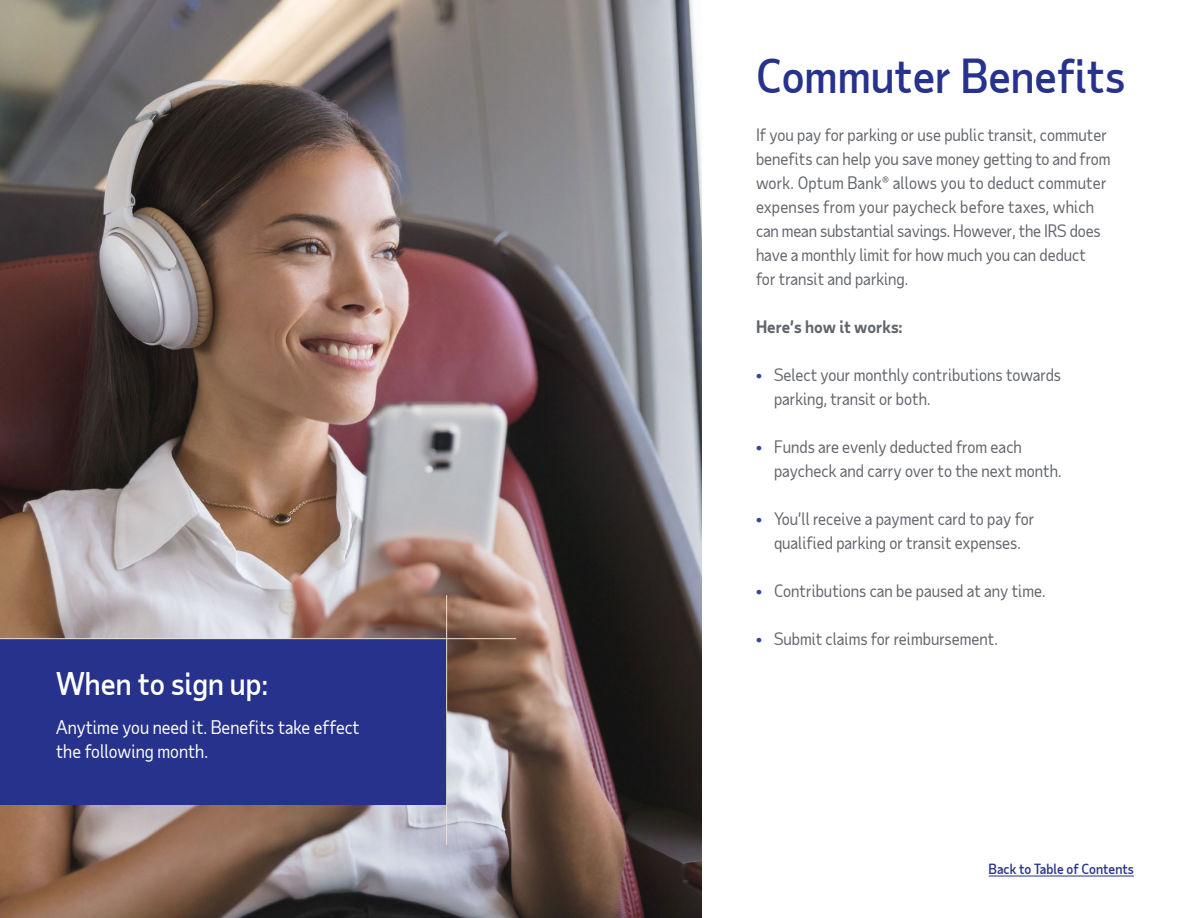
<style>
.page{position:relative;width:1188px;height:918px;background:#fff}
.page>*{position:absolute;margin:0;border:0;box-sizing:border-box;transform-origin:0 0}
.t1{font:500 45px "Taub Sans";color:#26328c}
.t2{font:500 30px "Taub Sans";color:#fff}
.t3{font:18px/24px "Taub Sans";color:#fff}
.t4{font:16.5px/24px "Taub Sans";color:#61646a}
.t5{font:700 16.5px "Taub Sans";color:#61646a}
.t6{font:500 13.5px "Taub Sans";color:#26328c}
.s1{color:#39479d}
</style>
<div class="page">
<img style="left:0;top:0;width:702px;height:917px">
<hr style="left:989px;top:876px;width:145px;height:1px;background:#26328c">
<div style="left:0;top:639px;width:446px;height:166px;background:#26328c"></div>
<hr style="left:0;top:638px;width:516px;height:1px;background:#efdfd1">
<hr style="left:446px;top:595px;width:1px;height:250px;background:#efdfd1">
<h2 class="t2" style="left:56px;top:664px;width:214px">When to sign up:</h2>
<p class="t3" style="left:56px;top:715px;width:305px">Anytime you need it. Benefits take effect the following month.</p>
<h1 class="t1" style="left:756px;top:47px;width:371px">Commuter Benefits</h1>
<p class="t4" style="left:756px;top:122px;width:356px">If you pay for parking or use public transit, commuter benefits can help you save money getting to and from work. Optum Bank® allows you to deduct commuter expenses from your paycheck before taxes, which can mean substantial savings. However, the IRS does have a monthly limit for how much you can deduct<br>for transit and parking.</p>
<p class="t5" style="left:756px;top:316px;width:148px">Here’s how it works:</p>
<p class="t4" style="left:774px;top:362px;width:289px;text-indent:-18px"><span class="s1">•</span> Select your monthly contributions towards parking, transit or both.</p>
<p class="t4" style="left:774px;top:434px;width:289px;text-indent:-18px"><span class="s1">•</span> Funds are evenly deducted from each paycheck and carry over to the next month.</p>
<p class="t4" style="left:756px;top:506px;width:280px;text-align:center"><span class="s1">•</span> You’ll receive a payment card to pay for qualified parking or transit expenses.</p>
<p class="t4" style="left:756px;top:578px;width:291px"><span class="s1">•</span> Contributions can be paused at any time.</p>
<p class="t4" style="left:756px;top:626px;width:243px"><span class="s1">•</span> Submit claims for reimbursement.</p>
<p class="t6" style="left:989px;top:860px;width:147px">Back to Table of Contents</p>
</div>
